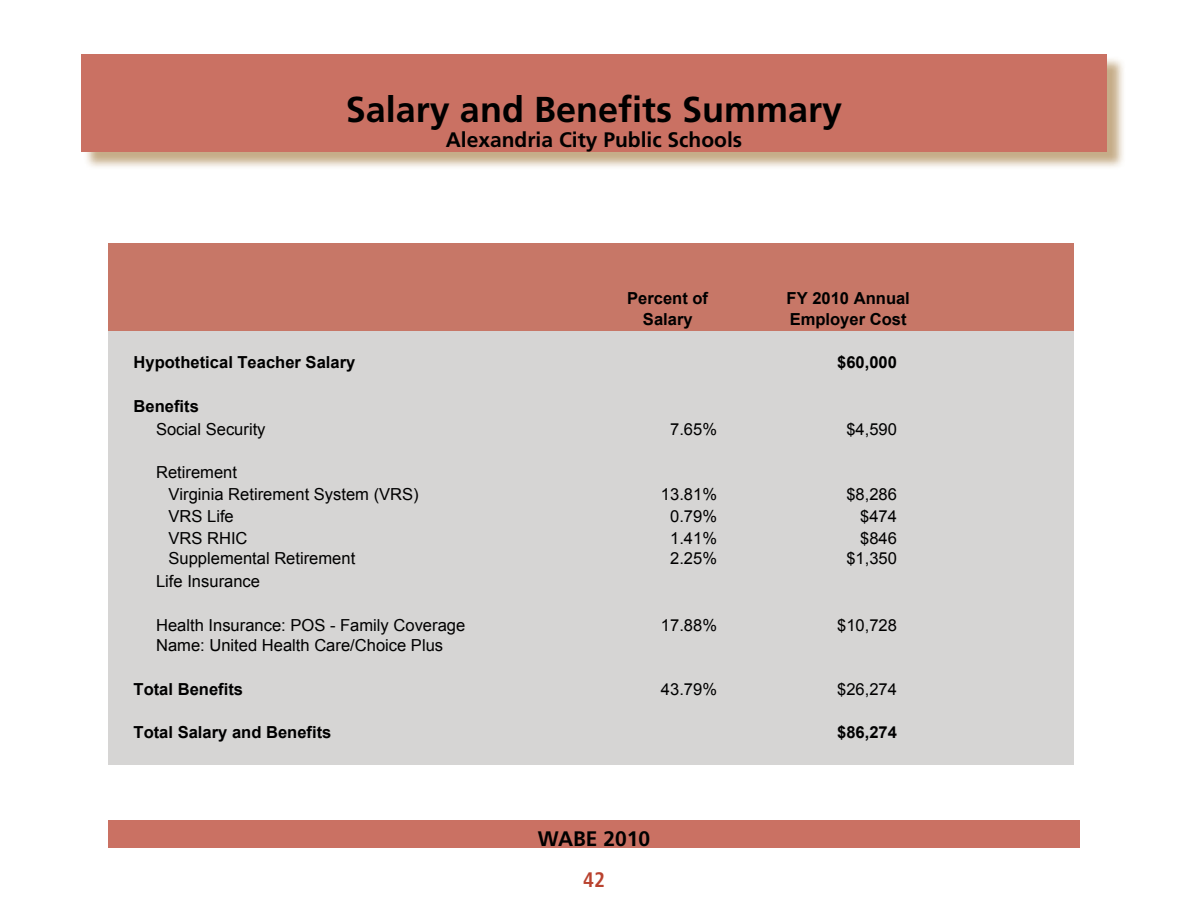
<style>
.page{position:relative;width:1188px;height:918px;background:#fff}
.page>*{position:absolute;margin:0;border:0;box-sizing:border-box;transform-origin:0 0}
.t1{font:700 36px "Frutiger LT Std";color:#000}
.t2{font:700 21px "Frutiger LT Std";color:#000}
.t3{font:700 condensed 21px "Frutiger LT Std";color:#b9422f}
.t4{font:16.5px/21.8px "Arial";color:#000}
.t5{font:700 16.5px/21.3px "Arial";color:#000;text-align:center}
</style>
<div class="page">
<div style="left:108px;top:821px;width:972px;height:27px;background:#ca7163"></div>
<svg style="left:83px;top:59px;width:1041px;height:108px;background:#d7c3ab"></svg>
<div style="left:81px;top:54px;width:1026px;height:97px;background:#ca7163"></div>
<div style="left:108px;top:243px;width:966px;height:88px;background:#c77767"></div>
<div style="left:108px;top:331px;width:966px;height:434px;background:#d6d5d4"></div>
<h1 class="t1" style="left:346px;top:88px;width:498px">Salary and Benefits Summary</h1>
<p class="t2" style="left:446px;top:127px;width:298px">Alexandria City Public Schools</p>
<p class="t5" style="left:627px;top:288px;width:82px">Percent of<br>Salary</p>
<p class="t5" style="left:787px;top:288px;width:125px;text-align:left">FY 2010 Annual<br>Employer Cost</p>
<p class="t5" style="left:134px;top:352px;width:223px">Hypothetical Teacher Salary</p>
<p class="t5" style="left:837px;top:352px;width:61px">$60,000</p>
<p class="t5" style="left:134px;top:396px;width:67px">Benefits</p>
<p class="t4" style="left:156px;top:418px;width:111px">Social Security</p>
<p class="t4" style="left:670px;top:418px;width:48px">7.65%</p>
<p class="t4" style="left:846px;top:418px;width:52px">$4,590</p>
<p class="t4" style="left:168px;top:462px;width:252px;text-indent:-12px">Retirement<br>Virginia Retirement System (VRS)</p>
<p class="t4" style="left:661px;top:484px;width:58px">13.81%</p>
<p class="t4" style="left:846px;top:484px;width:52px">$8,286</p>
<p class="t4" style="left:168px;top:505px;width:67px">VRS Life</p>
<p class="t4" style="left:670px;top:505px;width:48px">0.79%</p>
<p class="t4" style="left:860px;top:505px;width:38px">$474</p>
<p class="t4" style="left:168px;top:527px;width:81px">VRS RHIC</p>
<p class="t4" style="left:670px;top:527px;width:48px">1.41%</p>
<p class="t4" style="left:860px;top:527px;width:38px">$846</p>
<p class="t4" style="left:168px;top:548px;width:188px">Supplemental Retirement</p>
<p class="t4" style="left:670px;top:548px;width:48px">2.25%</p>
<p class="t4" style="left:846px;top:548px;width:52px">$1,350</p>
<p class="t4" style="left:156px;top:571px;width:106px">Life Insurance</p>
<p class="t4" style="left:156px;top:614px;width:311px">Health Insurance: POS - Family Coverage</p>
<p class="t4" style="left:661px;top:614px;width:58px">17.88%</p>
<p class="t4" style="left:837px;top:614px;width:61px">$10,728</p>
<p class="t4" style="left:156px;top:635px;width:289px">Name: United Health Care/Choice Plus</p>
<p class="t5" style="left:134px;top:679px;width:111px">Total Benefits</p>
<p class="t4" style="left:661px;top:678px;width:58px">43.79%</p>
<p class="t4" style="left:837px;top:678px;width:61px">$26,274</p>
<p class="t5" style="left:134px;top:723px;width:199px">Total Salary and Benefits</p>
<p class="t5" style="left:837px;top:723px;width:61px">$86,274</p>
<p class="t2" style="left:538px;top:826px;width:114px">WABE 2010</p>
<p class="t3" style="left:583px;top:867px;width:23px">42</p>
</div>
